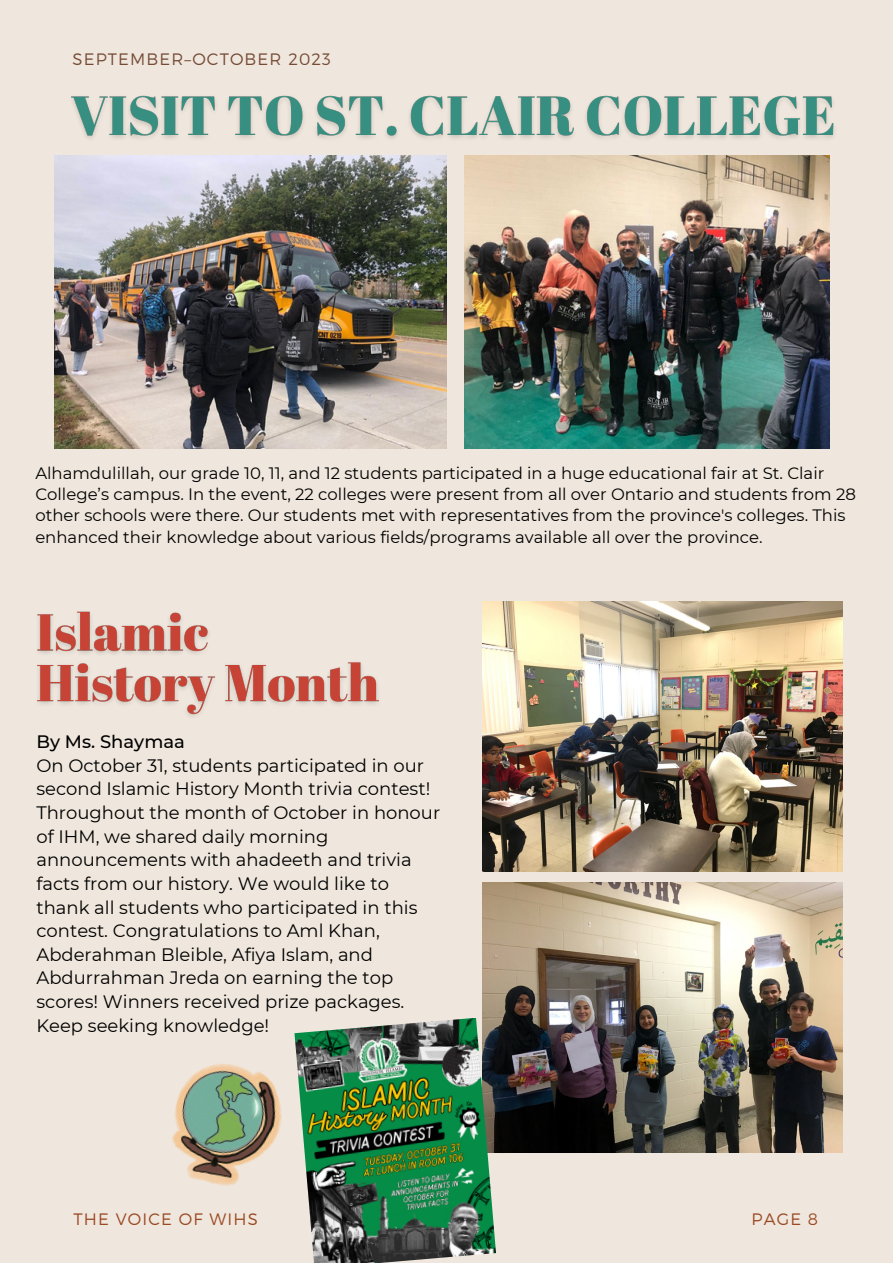
<style>
.page{position:relative;width:893px;height:1264px;background:#fff}
.page>*{position:absolute;margin:0;border:0;box-sizing:border-box;transform-origin:0 0}
.t1{font:18px/23.5px "Montserrat";color:#000}
.t2{font:500 18px "Montserrat";color:#000}
.t3{font:16.5px/21.3px "Montserrat";color:#000}
.t4{font:300 16.5px "Montserrat";letter-spacing:.07em;color:#764b36}
.t5{font:300 16.5px "Montserrat";letter-spacing:.07em;color:#9b4922}
</style>
<div class="page">
<div style="left:0;top:0;width:892px;height:1262px;background:#efe7dd"></div>
<img style="left:55px;top:155px;width:391px;height:293px">
<img style="left:464px;top:155px;width:365px;height:293px">
<img style="left:482px;top:601px;width:360px;height:270px">
<img style="left:482px;top:882px;width:360px;height:270px">
<img style="left:294px;top:1017px;width:202px;height:245px">
<img style="left:172px;top:1063px;width:110px;height:123px">
<img style="left:71px;top:95px;width:764px;height:44px">
<img style="left:37px;top:611px;width:342px;height:106px">
<p class="t4" style="left:72px;top:49px;width:260px">SEPTEMBER–OCTOBER 2023</p>
<p class="t3" style="left:35px;top:462px;width:822px">Alhamdulillah, our grade 10, 11, and 12 students participated in a huge educational fair at St. Clair College’s campus. In the event, 22 colleges were present from all over Ontario and students from 28 other schools were there. Our students met with representatives from the province's colleges. This enhanced their knowledge about various fields/programs available all over the province.</p>
<p class="t2" style="left:36px;top:730px;width:150px">By Ms. Shaymaa</p>
<p class="t1" style="left:36px;top:753px;width:405px">On October 31, students participated in our second Islamic History Month trivia contest!<br>Throughout the month of October in honour of IHM, we shared daily morning announcements with ahadeeth and trivia facts from our history. We would like to thank all students who participated in this contest. Congratulations to Aml Khan, Abderahman Bleible, Afiya Islam, and Abdurrahman Jreda on earning the top scores! Winners received prize packages.<br>Keep seeking knowledge!</p>
<p class="t5" style="left:73px;top:1208px;width:186px">THE VOICE OF WIHS</p>
<p class="t5" style="left:751px;top:1208px;width:68px">PAGE 8</p>
</div>
